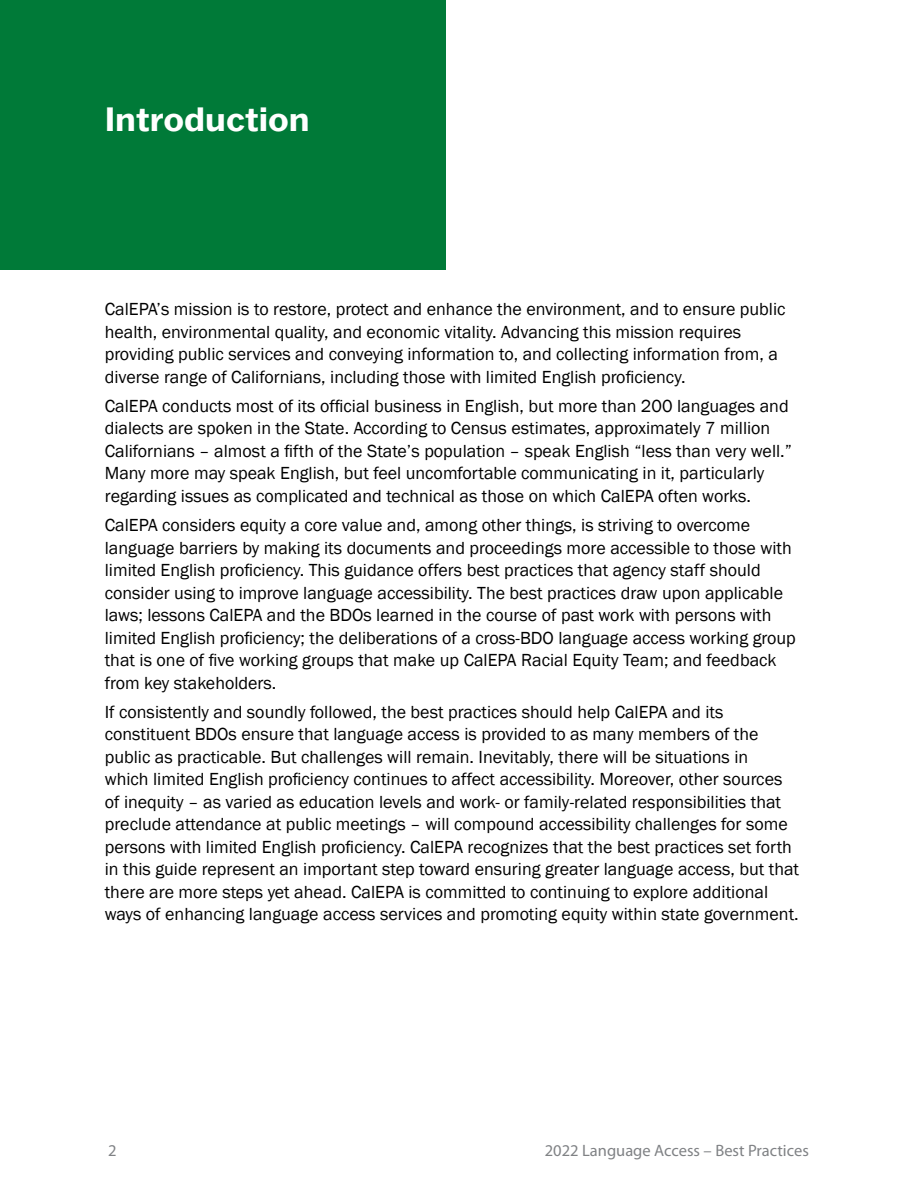
<style>
.page{position:relative;width:918px;height:1188px;background:#fff}
.page>*{position:absolute;margin:0;border:0;box-sizing:border-box;transform-origin:0 0}
.t1{font:700 33px "Franklin Gothic ATF";color:#fff}
.Paragraph_Style_1{font:18px/22.5px "Franklin Gothic";color:#000}
.t2{font:16.5px "Myriad Pro";color:#808285}
</style>
<div class="page">
<div style="left:0;top:0;width:446px;height:270px;background:#007a38"></div>
<h2 class="t1" style="left:105px;top:97px;width:207px">Introduction</h2>
<p class="Paragraph_Style_1" style="left:105px;top:298px;width:682px">CalEPA’s mission is to restore, protect and enhance the environment, and to ensure public health, environmental quality, and economic vitality. Advancing this mission requires providing public services and conveying information to, and collecting information from, a diverse range of Californians, including those with limited English proficiency.</p>
<p class="Paragraph_Style_1" style="left:105px;top:395px;width:689px">CalEPA conducts most of its official business in English, but more than 200 languages and dialects are spoken in the State. According to Census estimates, approximately 7 million Californians – almost a fifth of the State’s population – speak English “less than very well.” Many more may speak English, but feel uncomfortable communicating in it, particularly regarding issues as complicated and technical as those on which CalEPA often works.</p>
<p class="Paragraph_Style_1" style="left:105px;top:514px;width:693px">CalEPA considers equity a core value and, among other things, is striving to overcome language barriers by making its documents and proceedings more accessible to those with limited English proficiency. This guidance offers best practices that agency staff should consider using to improve language accessibility. The best practices draw upon applicable laws; lessons CalEPA and the BDOs learned in the course of past work with persons with limited English proficiency; the deliberations of a cross-BDO language access working group that is one of five working groups that make up CalEPA Racial Equity Team; and feedback from key stakeholders.</p>
<p class="Paragraph_Style_1" style="left:105px;top:701px;width:696px">If consistently and soundly followed, the best practices should help CalEPA and its constituent BDOs ensure that language access is provided to as many members of the public as practicable. But challenges will remain. Inevitably, there will be situations in<br>which limited English proficiency continues to affect accessibility. Moreover, other sources of inequity – as varied as education levels and work- or family-related responsibilities that preclude attendance at public meetings – will compound accessibility challenges for some persons with limited English proficiency. CalEPA recognizes that the best practices set forth in this guide represent an important step toward ensuring greater language access, but that there are more steps yet ahead. CalEPA is committed to continuing to explore additional ways of enhancing language access services and promoting equity within state government.</p>
<p class="t2" style="left:108px;top:1140px;width:10px">2</p>
<p class="t2" style="left:545px;top:1140px;width:266px">2022 Language Access – Best Practices</p>
</div>
